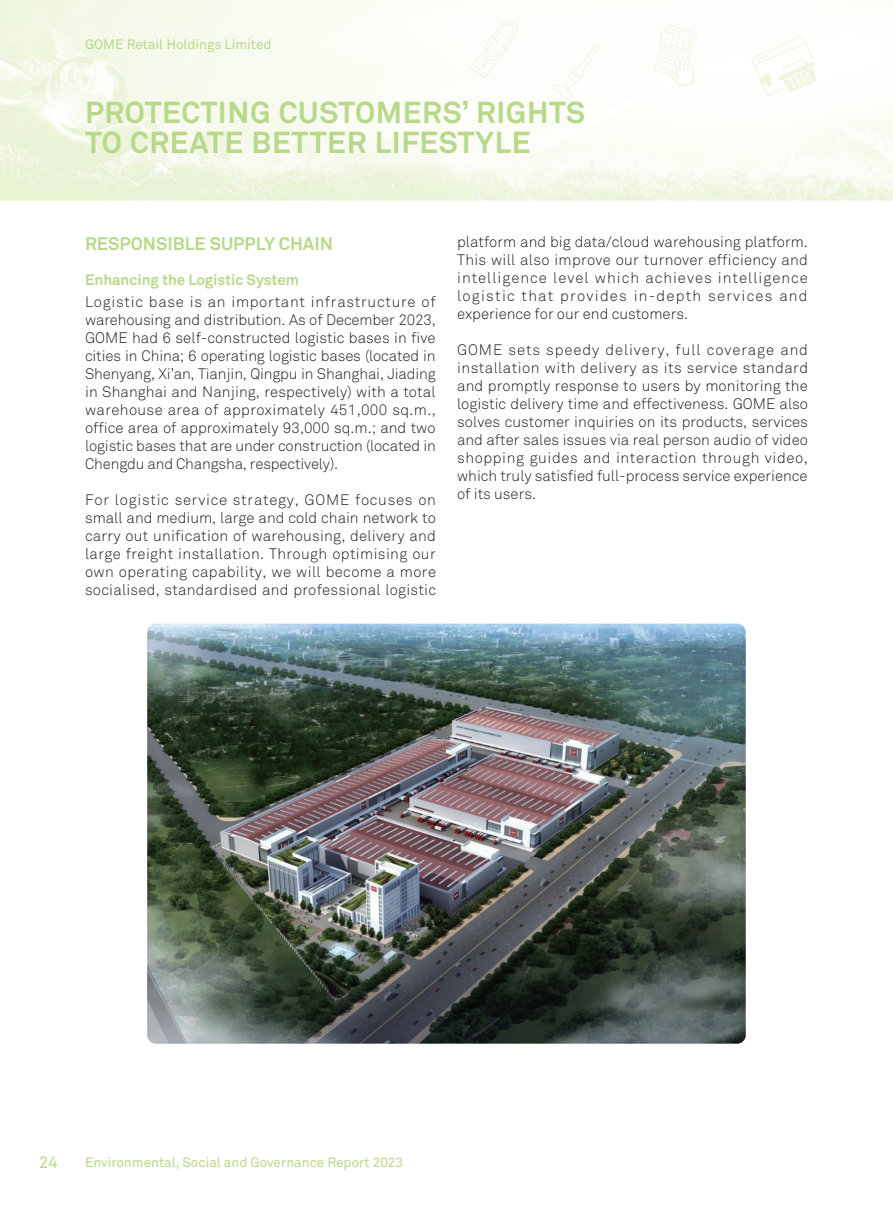
<style>
.page{position:relative;width:893px;height:1212px;background:#fff}
.page>*{position:absolute;margin:0;border:0;box-sizing:border-box;transform-origin:0 0}
.t1{font:700 30px/30px "Akkurat Pro";letter-spacing:.02em;color:#b8d989}
.t2{font:700 18px "Akkurat Pro";color:#b8d989}
.t3{font:16.5px "Akkurat Pro";color:#b8d989}
.t4{font:15px/18px "Akkurat Light Pro";color:#231f20;text-align:justify}
.t5{font:700 15px "Akkurat Pro";color:#b8d989}
.t6{font:13.5px "Akkurat Pro";color:#b8d989}
</style>
<div class="page">
<img style="left:0;top:0;width:892px;height:200px">
<img style="left:147px;top:624px;width:599px;height:419px">
<p class="t6" style="left:85px;top:36px;width:188px">GOME Retail Holdings Limited</p>
<h1 class="t1" style="left:85px;top:98px;width:501px">PROTECTING CUSTOMERS’ RIGHTS<br>TO CREATE BETTER LIFESTYLE</h1>
<p class="t2" style="left:85px;top:232px;width:249px">RESPONSIBLE SUPPLY CHAIN</p>
<p class="t5" style="left:85px;top:270px;width:216px">Enhancing the Logistic System</p>
<p class="t4" style="left:85px;top:293px;width:352px">Logistic base is an important infrastructure of warehousing and distribution. As of December 2023, GOME had 6 self-constructed logistic bases in five cities in China; 6 operating logistic bases (located in Shenyang, Xi’an, Tianjin, Qingpu in Shanghai, Jiading in Shanghai and Nanjing, respectively) with a total warehouse area of approximately 451,000 sq.m., office area of approximately 93,000 sq.m.; and two logistic bases that are under construction (located in Chengdu and Changsha, respectively).</p>
<p class="t4" style="left:85px;top:491px;width:353px">For logistic service strategy, GOME focuses on small and medium, large and cold chain network to carry out unification of warehousing, delivery and large freight installation. Through optimising our own operating capability, we will become a more socialised, standardised and professional logistic</p>
<p class="t4" style="left:457px;top:233px;width:352px">platform and big data/cloud warehousing platform.<br>This will also improve our turnover efficiency and intelligence level which achieves intelligence logistic that provides in-depth services and experience for our end customers.</p>
<p class="t4" style="left:457px;top:341px;width:352px">GOME sets speedy delivery, full coverage and installation with delivery as its service standard and promptly response to users by monitoring the logistic delivery time and effectiveness. GOME also solves customer inquiries on its products, services and after sales issues via real person audio of video shopping guides and interaction through video, which truly satisfied full-process service experience of its users.</p>
<p class="t3" style="left:39px;top:1152px;width:20px">24</p>
<p class="t6" style="left:85px;top:1155px;width:320px">Environmental, Social and Governance Report 2023</p>
</div>
